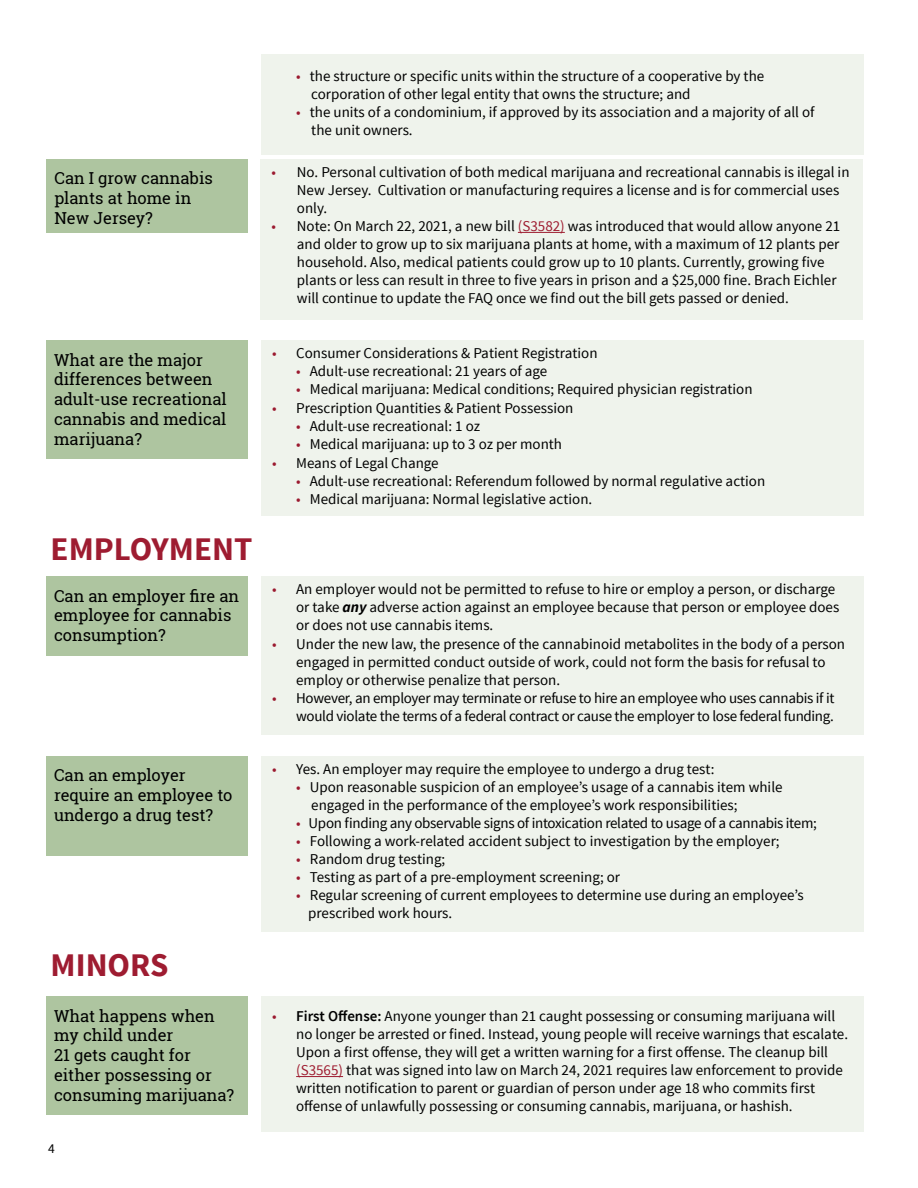
<style>
.page{position:relative;width:918px;height:1188px;background:#fff}
.page>*{position:absolute;margin:0;border:0;box-sizing:border-box;transform-origin:0 0}
.t1{font:700 33px "Source Sans Pro";color:#9e1c31}
.t2{font:16.5px/19.8px "Roboto Slab";color:#000}
.t3{font:15px/18px "Source Sans Pro";color:#000}
.t4{font:15px/18px "Source Sans Pro";letter-spacing:-.02em;color:#000;text-align:right}
.t5{font:13.5px "Source Sans Pro";color:#000}
.s1{color:#9b192f}
.s2{color:#9e1c30}
.s3{font-weight:700;font-style:italic}
.s4{font-weight:600}
</style>
<div class="page">
<div style="left:46px;top:340px;width:202px;height:119px;background:#aec5a0"></div>
<div style="left:46px;top:756px;width:202px;height:99px;background:#aec5a0"></div>
<div style="left:46px;top:996px;width:202px;height:119px;background:#aec5a0"></div>
<div style="left:261px;top:340px;width:603px;height:176px;background:#eff3ec"></div>
<div style="left:261px;top:756px;width:603px;height:176px;background:#eff3ec"></div>
<div style="left:261px;top:996px;width:603px;height:136px;background:#eff3ec"></div>
<hr style="left:296px;top:1076px;width:47px;height:1px;background:#9e1c30">
<div style="left:46px;top:576px;width:202px;height:80px;background:#aec5a0"></div>
<div style="left:261px;top:576px;width:603px;height:159px;background:#eff3ec"></div>
<div style="left:46px;top:159px;width:202px;height:73px;background:#aec5a0"></div>
<div style="left:261px;top:159px;width:602px;height:161px;background:#eff3ec"></div>
<hr style="left:518px;top:232px;width:47px;height:1px;background:#9e1c30">
<div style="left:261px;top:54px;width:603px;height:100px;background:#eff3ec"></div>
<p class="t3" style="left:311px;top:67px;width:455px;text-indent:-15px"><span class="s1">•</span> the structure or specific units within the structure of a cooperative by the corporation of other legal entity that owns the structure; and</p>
<p class="t3" style="left:311px;top:103px;width:505px;text-indent:-15px"><span class="s1">•</span> the units of a condominium, if approved by its association and a majority of all of the unit owners.</p>
<p class="t2" style="left:54px;top:168px;width:160px">Can I grow cannabis plants at home in<br>New Jersey?</p>
<p class="t3" style="left:297px;top:163px;width:554px;text-indent:-26px"><span class="s1">•</span> No. Personal cultivation of both medical marijuana and recreational cannabis is illegal in<br>New Jersey. Cultivation or manufacturing requires a license and is for commercial uses only.</p>
<p class="t3" style="left:297px;top:218px;width:545px;text-indent:-26px"><span class="s1">•</span> Note: On March 22, 2021, a new bill <span class="s2">(S3582)</span> was introduced that would allow anyone 21 and older to grow up to six marijuana plants at home, with a maximum of 12 plants per household. Also, medical patients could grow up to 10 plants. Currently, growing five plants or less can result in three to five years in prison and a $25,000 fine. Brach Eichler will continue to update the FAQ once we find out the bill gets passed or denied.</p>
<p class="t2" style="left:54px;top:350px;width:174px">What are the major differences between adult-use recreational cannabis and medical marijuana?</p>
<h1 class="t1" style="left:51px;top:527px;width:203px">EMPLOYMENT</h1>
<p class="t3" style="left:272px;top:344px;width:327px"><span class="s1">•</span> Consumer Considerations &amp; Patient Registration</p>
<p class="t3" style="left:296px;top:362px;width:253px"><span class="s1">•</span> Adult-use recreational: 21 years of age</p>
<p class="t3" style="left:296px;top:380px;width:458px"><span class="s1">•</span> Medical marijuana: Medical conditions; Required physician registration</p>
<p class="t3" style="left:272px;top:399px;width:303px"><span class="s1">•</span> Prescription Quantities &amp; Patient Possession</p>
<p class="t3" style="left:296px;top:417px;width:185px"><span class="s1">•</span> Adult-use recreational: 1 oz</p>
<p class="t3" style="left:296px;top:435px;width:267px"><span class="s1">•</span> Medical marijuana: up to 3 oz per month</p>
<p class="t3" style="left:272px;top:454px;width:168px"><span class="s1">•</span> Means of Legal Change</p>
<p class="t3" style="left:296px;top:472px;width:471px"><span class="s1">•</span> Adult-use recreational: Referendum followed by normal regulative action</p>
<p class="t3" style="left:296px;top:490px;width:298px"><span class="s1">•</span> Medical marijuana: Normal legislative action.</p>
<p class="t2" style="left:54px;top:586px;width:187px">Can an employer fire an employee for cannabis consumption?</p>
<p class="t3" style="left:296px;top:580px;width:545px;text-indent:-24px"><span class="s1">•</span> An employer would not be permitted to refuse to hire or employ a person, or discharge or take <span class="s3">any</span> adverse action against an employee because that person or employee does or does not use cannabis items.</p>
<p class="t3" style="left:296px;top:635px;width:550px;text-indent:-24px"><span class="s1">•</span> Under the new law, the presence of the cannabinoid metabolites in the body of a person engaged in permitted conduct outside of work, could not form the basis for refusal to employ or otherwise penalize that person.</p>
<p class="t4" style="left:272px;top:690px;width:564px"><span class="s1">•</span> However, an employer may terminate or refuse to hire an employee who uses cannabis if it would violate the terms of a federal contract or cause the employer to lose federal funding.</p>
<p class="t2" style="left:54px;top:765px;width:180px">Can an employer require an employee to undergo a drug test?</p>
<h1 class="t1" style="left:51px;top:944px;width:119px">MINORS</h1>
<p class="t2" style="left:54px;top:1006px;width:182px">What happens when my child under<br>21 gets caught for either possessing or consuming marijuana?</p>
<p class="t5" style="left:48px;top:1140px;width:8px">4</p>
<p class="t3" style="left:272px;top:760px;width:444px"><span class="s1">•</span> Yes. An employer may require the employee to undergo a drug test:</p>
<p class="t3" style="left:311px;top:778px;width:473px;text-indent:-15px"><span class="s1">•</span> Upon reasonable suspicion of an employee’s usage of a cannabis item while engaged in the performance of the employee’s work responsibilities;</p>
<p class="t4" style="left:296px;top:814px;width:522px"><span class="s1">•</span> Upon finding any observable signs of intoxication related to usage of a cannabis item;</p>
<p class="t3" style="left:296px;top:832px;width:485px"><span class="s1">•</span> Following a work-related accident subject to investigation by the employer;</p>
<p class="t3" style="left:296px;top:850px;width:151px"><span class="s1">•</span> Random drug testing;</p>
<p class="t3" style="left:296px;top:868px;width:325px"><span class="s1">•</span> Testing as part of a pre-employment screening; or</p>
<p class="t3" style="left:308px;top:886px;width:497px;text-indent:-12px"><span class="s1">•</span> Regular screening of current employees to determine use during an employee’s prescribed work hours.</p>
<p class="t3" style="left:296px;top:1008px;width:553px;text-indent:-24px"><span class="s1">•</span> <span class="s4">First Offense:</span> Anyone younger than 21 caught possessing or consuming marijuana will no longer be arrested or fined. Instead, young people will receive warnings that escalate.<br>Upon a first offense, they will get a written warning for a first offense. The cleanup bill <span class="s2">(S3565)</span> that was signed into law on March 24, 2021 requires law enforcement to provide written notification to parent or guardian of person under age 18 who commits first offense of unlawfully possessing or consuming cannabis, marijuana, or hashish.</p>
</div>
